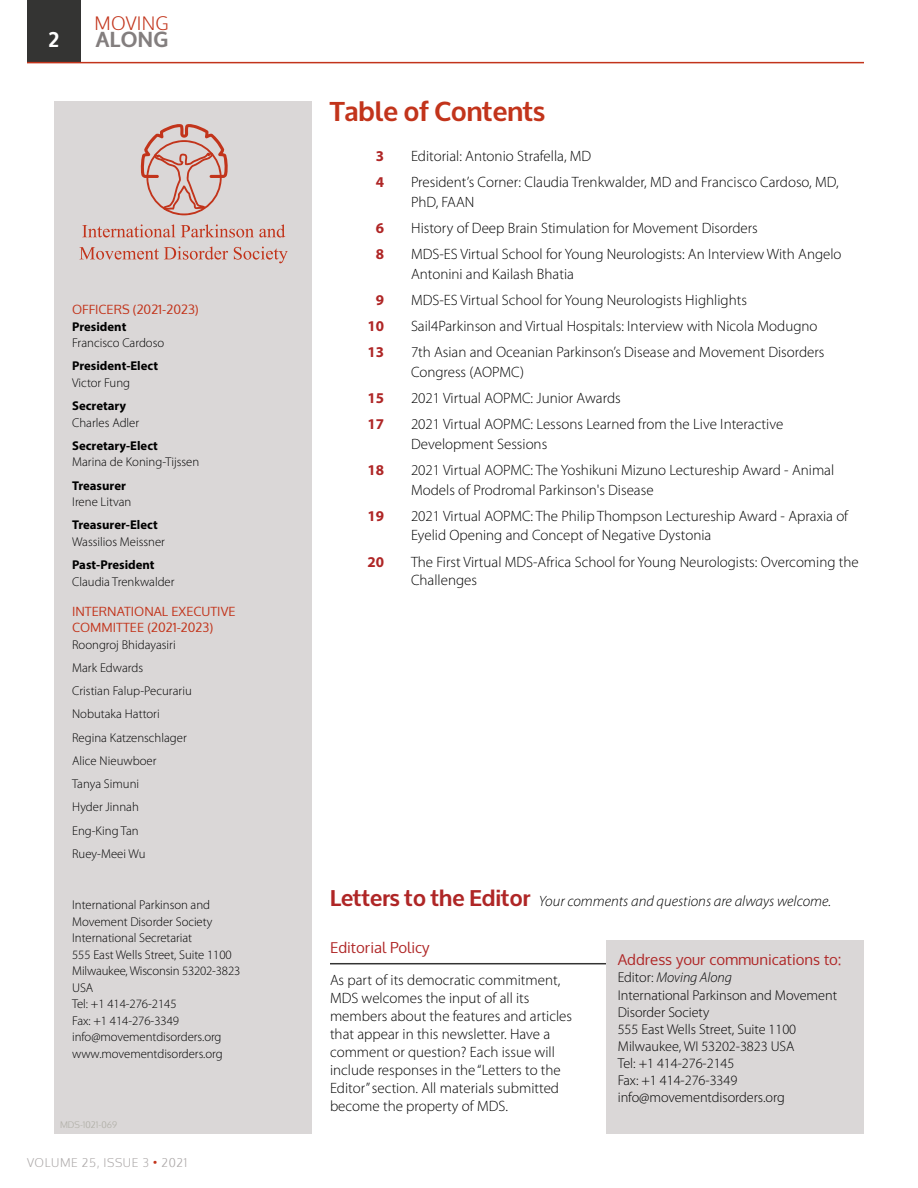
<style>
.page{position:relative;width:918px;height:1188px;background:#fff}
.page>*{position:absolute;margin:0;border:0;box-sizing:border-box;transform-origin:0 0}
.This_Issue{font:700 27px "Oxygen";color:#c2341b}
.t1{font:700 21.45px "Oxygen";letter-spacing:.02em;color:#837e7e}
.t2{font:700 21px "Oxygen";color:#fff}
.t3{font:300 18.45px "Oxygen";letter-spacing:.01em;color:#c2341b}
.This_Issue_new{font:300 15px/19.5px "Myriad Pro";color:#000}
.Head{font:300 15px/18px "Myriad Pro";color:#000}
.Head-2{font:italic 300 15px "Myriad Pro";color:#000}
.Subhead_3_Red{font:15px "Oxygen";color:#af2626}
.This_Issue_new-2{font:700 15px "Myriad Pro";color:#af2626}
.Text{font:300 14.25px/17.1px "Myriad Pro";letter-spacing:-.005em;color:#000}
.Text-2{font:italic 300 14.25px "Myriad Pro";letter-spacing:-.005em;color:#000}
.Name{font:300 12.75px "Myriad Pro";color:#000}
.Text__05{font:300 12.75px/16.5px "Myriad Pro";letter-spacing:-.005em;color:#000}
.t4{font:700 12.75px "Myriad Pro";color:#000}
.OFFICERS_list{font:12.75px/16.5px "Oxygen";color:#c2341b}
.Text-3{font:300 12.75px "Myriad Pro";letter-spacing:-.005em;color:#000}
.This_Issue_new-3{font:300 12.75px "Myriad Pro";color:#000}
.t5{font:300 12px "Oxygen";letter-spacing:.05em;color:#aca8a8}
.Subhead_1_Red{font:300 9px "Oxygen";color:#adaca3}
.s1{color:#c2341b}
.s2{font-family:"Oxygen";font-weight:700;font-style:normal;font-size:22.5px;color:#af2626}
.s3{font-style:normal}
</style>
<div class="page">
<div style="left:27px;top:0;width:54px;height:62px;background:#343433"></div>
<hr style="left:27px;top:62px;width:837px;height:1px;background:#c2341b">
<div style="left:54px;top:101px;width:258px;height:1033px;background:#dad7d7"></div>
<svg style="left:140px;top:124px;width:88px;height:91px"></svg>
<svg style="left:82px;top:224px;width:93px;height:14px"></svg>
<svg style="left:181px;top:224px;width:104px;height:14px"></svg>
<svg style="left:79px;top:247px;width:149px;height:13px"></svg>
<svg style="left:234px;top:247px;width:54px;height:16px"></svg>
<hr style="left:330px;top:963px;width:339px;height:1px;background:#343433">
<div style="left:606px;top:940px;width:258px;height:194px;background:#dad7d7"></div>
<h3 class="t2" style="left:49px;top:27px;width:12px">2</h3>
<p class="t3" style="left:95px;top:12px;width:76px">MOVING</p>
<h2 class="t1" style="left:96px;top:26px;width:74px">ALONG</h2>
<p class="OFFICERS_list" style="left:72px;top:301px;width:128px">OFFICERS (2021-2023)</p>
<p class="t4" style="left:72px;top:318px;width:56px">President</p>
<p class="Name" style="left:72px;top:335px;width:94px">Francisco Cardoso</p>
<p class="t4" style="left:72px;top:358px;width:88px">President-Elect</p>
<p class="Name" style="left:72px;top:375px;width:59px">Victor Fung</p>
<p class="t4" style="left:72px;top:398px;width:56px">Secretary</p>
<p class="Name" style="left:72px;top:415px;width:69px">Charles Adler</p>
<p class="t4" style="left:72px;top:437px;width:87px">Secretary-Elect</p>
<p class="Name" style="left:72px;top:454px;width:129px">Marina de Koning-Tijssen</p>
<p class="t4" style="left:72px;top:477px;width:55px">Treasurer</p>
<p class="Name" style="left:72px;top:494px;width:61px">Irene Litvan</p>
<p class="t4" style="left:72px;top:517px;width:87px">Treasurer-Elect</p>
<p class="Name" style="left:72px;top:534px;width:94px">Wassilios Meissner</p>
<p class="t4" style="left:72px;top:557px;width:84px">Past-President</p>
<p class="Name" style="left:72px;top:574px;width:104px">Claudia Trenkwalder</p>
<p class="OFFICERS_list" style="left:72px;top:603px;width:165px">INTERNATIONAL EXECUTIVE<br>COMMITTEE (2021-2023)</p>
<p class="Name" style="left:72px;top:637px;width:105px">Roongroj Bhidayasiri</p>
<p class="Name" style="left:72px;top:660px;width:72px">Mark Edwards</p>
<p class="Name" style="left:72px;top:683px;width:121px">Cristian Falup-Pecurariu</p>
<p class="Name" style="left:72px;top:706px;width:89px">Nobutaka Hattori</p>
<p class="Name" style="left:72px;top:730px;width:116px">Regina Katzenschlager</p>
<p class="Name" style="left:72px;top:753px;width:86px">Alice Nieuwboer</p>
<p class="Name" style="left:72px;top:776px;width:69px">Tanya Simuni</p>
<p class="Name" style="left:72px;top:799px;width:68px">Hyder Jinnah</p>
<p class="Name" style="left:72px;top:823px;width:68px">Eng-King Tan</p>
<p class="This_Issue_new-3" style="left:72px;top:846px;width:75px">Ruey-Meei Wu</p>
<p class="Text__05" style="left:72px;top:897px;width:142px">International Parkinson and<br>Movement Disorder Society<br>International Secretariat</p>
<p class="Text__05" style="left:72px;top:946px;width:161px">555 East Wells Street, Suite 1100</p>
<p class="Text__05" style="left:72px;top:963px;width:170px">Milwaukee, Wisconsin 53202-3823</p>
<p class="Text__05" style="left:72px;top:979px;width:23px">USA</p>
<p class="Text__05" style="left:72px;top:996px;width:106px">Tel: +1 414-276-2145</p>
<p class="Text__05" style="left:72px;top:1012px;width:108px">Fax: +1 414-276-3349</p>
<p class="Text__05" style="left:72px;top:1029px;width:151px">info@movementdisorders.org</p>
<p class="Text-3" style="left:72px;top:1046px;width:152px">www.movementdisorders.org</p>
<p class="Subhead_1_Red" style="left:60px;top:1119px;width:59px">MDS-1021-069</p>
<p class="t5" style="left:27px;top:1155px;width:162px">VOLUME 25, ISSUE 3 <span class="s1">•</span> 2021</p>
<p class="This_Issue" style="left:330px;top:95px;width:217px">Table of Contents</p>
<p class="This_Issue_new-2" style="left:376px;top:146px;width:10px">3</p>
<p class="This_Issue_new" style="left:411px;top:146px;width:182px">Editorial: Antonio Strafella, MD</p>
<p class="This_Issue_new-2" style="left:376px;top:172px;width:10px">4</p>
<p class="This_Issue_new" style="left:411px;top:172px;width:429px">President’s Corner: Claudia Trenkwalder, MD and Francisco Cardoso, MD,<br>PhD, FAAN</p>
<p class="This_Issue_new-2" style="left:376px;top:218px;width:10px">6</p>
<p class="This_Issue_new" style="left:411px;top:218px;width:348px">History of Deep Brain Stimulation for Movement Disorders</p>
<p class="This_Issue_new-2" style="left:376px;top:244px;width:10px">8</p>
<p class="This_Issue_new" style="left:411px;top:244px;width:432px">MDS-ES Virtual School for Young Neurologists: An Interview With Angelo<br>Antonini and Kailash Bhatia</p>
<p class="This_Issue_new-2" style="left:376px;top:290px;width:10px">9</p>
<p class="This_Issue_new" style="left:411px;top:290px;width:338px">MDS-ES Virtual School for Young Neurologists Highlights</p>
<p class="This_Issue_new-2" style="left:367px;top:316px;width:18px">10</p>
<p class="This_Issue_new" style="left:411px;top:316px;width:408px">Sail4Parkinson and Virtual Hospitals: Interview with Nicola Modugno</p>
<p class="This_Issue_new-2" style="left:367px;top:343px;width:18px">13</p>
<p class="This_Issue_new" style="left:411px;top:342px;width:415px">7th Asian and Oceanian Parkinson’s Disease and Movement Disorders<br>Congress (AOPMC)</p>
<p class="This_Issue_new-2" style="left:367px;top:388px;width:18px">15</p>
<p class="This_Issue_new" style="left:411px;top:388px;width:211px">2021 Virtual AOPMC: Junior Awards</p>
<p class="This_Issue_new-2" style="left:367px;top:415px;width:18px">17</p>
<p class="This_Issue_new" style="left:411px;top:414px;width:374px">2021 Virtual AOPMC: Lessons Learned from the Live Interactive<br>Development Sessions</p>
<p class="This_Issue_new-2" style="left:367px;top:460px;width:18px">18</p>
<p class="This_Issue_new" style="left:411px;top:460px;width:425px">2021 Virtual AOPMC: The Yoshikuni Mizuno Lectureship Award - Animal<br>Models of Prodromal Parkinson's Disease</p>
<p class="This_Issue_new-2" style="left:367px;top:506px;width:18px">19</p>
<p class="This_Issue_new" style="left:411px;top:506px;width:439px">2021 Virtual AOPMC: The Philip Thompson Lectureship Award - Apraxia of<br>Eyelid Opening and Concept of Negative Dystonia</p>
<p class="This_Issue_new-2" style="left:367px;top:552px;width:18px">20</p>
<p class="This_Issue_new" style="left:411px;top:552px;width:449px;line-height:18px">The First Virtual MDS-Africa School for Young Neurologists: Overcoming the<br>Challenges</p>
<p class="Head-2" style="left:330px;top:892px;width:503px"><span class="s2">Letters to the Editor</span> Your comments and questions are always welcome.</p>
<p class="Subhead_3_Red" style="left:330px;top:937px;width:101px">Editorial Policy</p>
<p class="Head" style="left:330px;top:970px;width:244px">As part of its democratic commitment, MDS welcomes the input of all its members about the features and articles that appear in this newsletter. Have a comment or question? Each issue will include responses in the “Letters to the Editor” section. All materials submitted become the property of MDS.</p>
<p class="Subhead_3_Red" style="left:618px;top:950px;width:225px">Address your communications to:</p>
<p class="Text-2" style="left:618px;top:969px;width:116px"><span class="s3">Editor:</span> Moving Along</p>
<p class="Text" style="left:618px;top:986px;width:221px">International Parkinson and Movement<br>Disorder Society</p>
<p class="Text" style="left:618px;top:1020px;width:180px">555 East Wells Street, Suite 1100</p>
<p class="Text" style="left:618px;top:1037px;width:178px">Milwaukee, WI 53202-3823 USA</p>
<p class="Text" style="left:618px;top:1055px;width:118px">Tel: +1 414-276-2145</p>
<p class="Text" style="left:618px;top:1072px;width:121px">Fax: +1 414-276-3349</p>
<p class="Text" style="left:618px;top:1089px;width:169px">info@movementdisorders.org</p>
</div>
